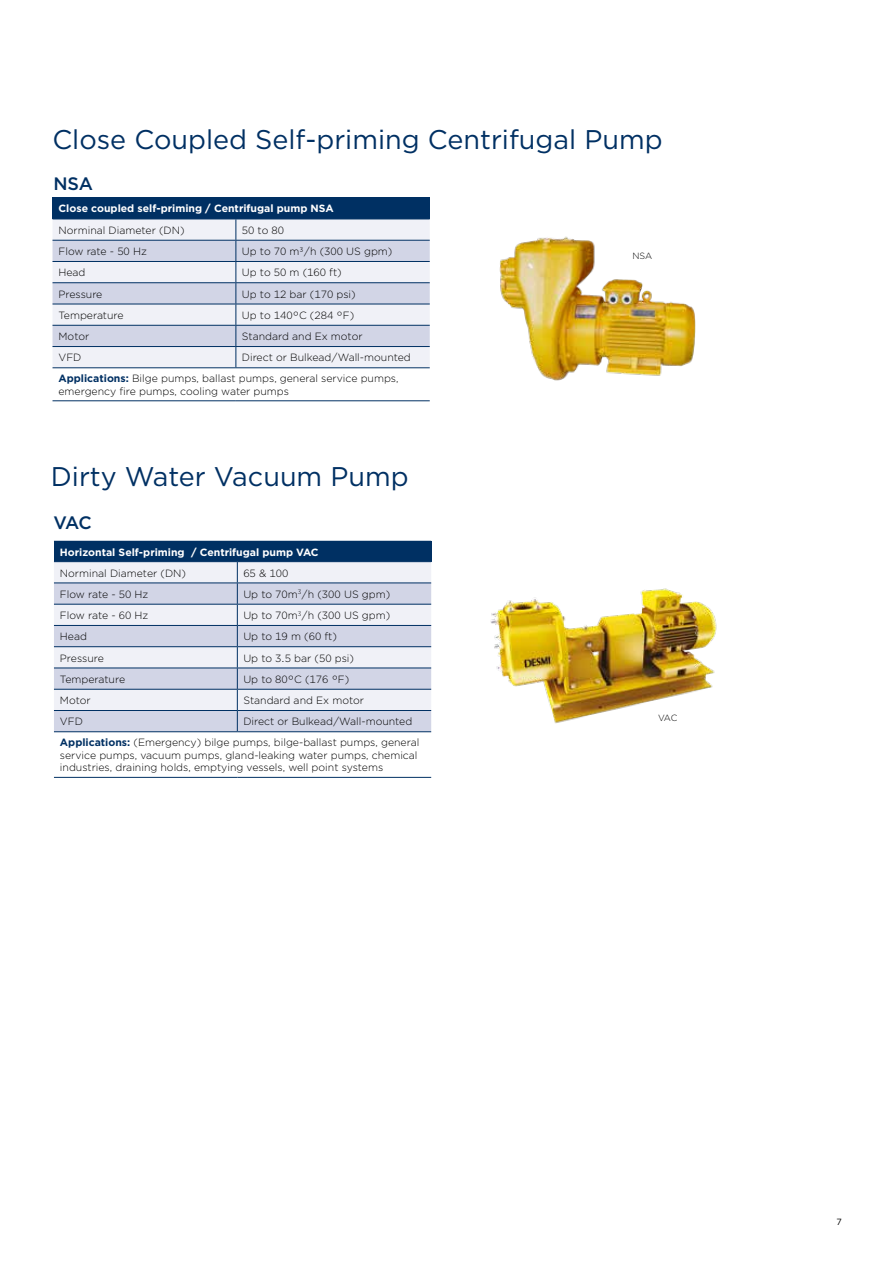
<style>
.page{position:relative;width:893px;height:1263px;background:#fff}
.page>*{position:absolute;margin:0;border:0;box-sizing:border-box;transform-origin:0 0}
.t1{font:27px "Gotham";color:#003063}
.t2{font:500 18px "Gotham";letter-spacing:-.03em;color:#003063}
.t3{font:300 10.5px/20.9px "Gotham";color:#000}
.t4{font:700 10.5px "Gotham";color:#fff}
.t5{font:300 9px "Gotham";letter-spacing:-.025em;color:#000}
.t6{font:9px "Gotham";color:#000}
.s1{font-weight:700;color:#003063}
</style>
<div class="page">
<img style="left:499px;top:236px;width:197px;height:145px">
<div style="left:53px;top:198px;width:377px;height:21px;background:#003063"></div>
<hr style="left:53px;top:197px;width:183px;height:1px;background:#003063">
<hr style="left:236px;top:197px;width:194px;height:1px;background:#003063">
<svg style="left:53px;top:219px;width:377px;height:148px"></svg>
<hr style="left:53px;top:367px;width:183px;height:1px;background:#003063">
<hr style="left:236px;top:367px;width:194px;height:1px;background:#003063">
<hr style="left:53px;top:400px;width:183px;height:1px;background:#003063">
<hr style="left:236px;top:400px;width:194px;height:1px;background:#003063">
<img style="left:490px;top:588px;width:227px;height:136px">
<div style="left:54px;top:541px;width:377px;height:21px;background:#003063"></div>
<div style="left:54px;top:562px;width:377px;height:20px;background:#f0f1f7"></div>
<svg style="left:54px;top:583px;width:377px;height:148px;fill:#d2d5e6"></svg>
<hr style="left:54px;top:582px;width:183px;height:1px;background:#003063">
<hr style="left:237px;top:582px;width:194px;height:1px;background:#003063">
<hr style="left:54px;top:604px;width:183px;height:1px;background:#003063">
<hr style="left:237px;top:604px;width:194px;height:1px;background:#003063">
<hr style="left:54px;top:625px;width:183px;height:1px;background:#003063">
<hr style="left:237px;top:625px;width:194px;height:1px;background:#003063">
<hr style="left:54px;top:646px;width:183px;height:1px;background:#003063">
<hr style="left:237px;top:646px;width:194px;height:1px;background:#003063">
<hr style="left:54px;top:668px;width:183px;height:1px;background:#003063">
<hr style="left:237px;top:668px;width:194px;height:1px;background:#003063">
<hr style="left:54px;top:689px;width:183px;height:1px;background:#003063">
<hr style="left:237px;top:689px;width:194px;height:1px;background:#003063">
<hr style="left:54px;top:710px;width:183px;height:1px;background:#003063">
<hr style="left:237px;top:710px;width:194px;height:1px;background:#003063">
<svg style="left:237px;top:562px;width:1px;height:169px"></svg>
<hr style="left:54px;top:731px;width:183px;height:1px;background:#003063">
<hr style="left:237px;top:731px;width:194px;height:1px;background:#003063">
<hr style="left:54px;top:777px;width:183px;height:1px;background:#003063">
<hr style="left:237px;top:777px;width:194px;height:1px;background:#003063">
<h1 class="t1" style="left:52px;top:122px;width:612px">Close Coupled Self-priming Centrifugal Pump</h1>
<h2 class="t2" style="left:53px;top:171px;width:41px">NSA</h2>
<p class="t4" style="left:59px;top:201px;width:277px">Close coupled self-priming / Centrifugal pump NSA</p>
<p class="t3" style="left:59px;top:219px;width:128px">Norminal Diameter (DN)</p>
<p class="t3" style="left:242px;top:219px;width:44px">50 to 80</p>
<p class="t3" style="left:59px;top:241px;width:90px">Flow rate - 50 Hz</p>
<p class="t3" style="left:242px;top:241px;width:152px">Up to 70 m3/h (300 US gpm)</p>
<p class="t3" style="left:59px;top:262px;width:29px">Head</p>
<p class="t3" style="left:242px;top:262px;width:101px">Up to 50 m (160 ft)</p>
<p class="t3" style="left:59px;top:283px;width:45px">Pressure</p>
<p class="t3" style="left:242px;top:283px;width:115px">Up to 12 bar (170 psi)</p>
<p class="t3" style="left:59px;top:304px;width:67px">Temperature</p>
<p class="t3" style="left:242px;top:304px;width:114px">Up to 140°C (284 °F)</p>
<p class="t3" style="left:59px;top:326px;width:32px">Motor</p>
<p class="t3" style="left:242px;top:326px;width:122px">Standard and Ex motor</p>
<p class="t3" style="left:59px;top:347px;width:24px">VFD</p>
<p class="t3" style="left:59px;top:347px;width:354px;text-indent:183px">Direct or Bulkead/Wall-mounted<br><span class="s1">Applications:</span> Bilge pumps, ballast pumps, general service pumps,</p>
<p class="t3" style="left:59px;top:380px;width:232px">emergency fire pumps, cooling water pumps</p>
<h1 class="t1" style="left:51px;top:459px;width:359px">Dirty Water Vacuum Pump</h1>
<h2 class="t2" style="left:53px;top:511px;width:40px">VAC</h2>
<p class="t4" style="left:60px;top:545px;width:260px">Horizontal Self-priming / Centrifugal pump VAC</p>
<p class="t3" style="left:60px;top:562px;width:128px">Norminal Diameter (DN)</p>
<p class="t3" style="left:243px;top:562px;width:47px">65 &amp; 100</p>
<p class="t3" style="left:60px;top:583px;width:90px">Flow rate - 50 Hz</p>
<p class="t3" style="left:243px;top:583px;width:148px">Up to 70m<sup>3</sup>/h (300 US gpm)</p>
<p class="t3" style="left:60px;top:605px;width:90px">Flow rate - 60 Hz</p>
<p class="t3" style="left:243px;top:605px;width:148px">Up to 70m<sup>3</sup>/h (300 US gpm)</p>
<p class="t3" style="left:60px;top:626px;width:29px">Head</p>
<p class="t3" style="left:243px;top:626px;width:95px">Up to 19 m (60 ft)</p>
<p class="t3" style="left:60px;top:647px;width:45px">Pressure</p>
<p class="t3" style="left:243px;top:647px;width:112px">Up to 3.5 bar (50 psi)</p>
<p class="t3" style="left:60px;top:668px;width:67px">Temperature</p>
<p class="t3" style="left:243px;top:668px;width:108px">Up to 80°C (176 °F)</p>
<p class="t3" style="left:60px;top:690px;width:32px">Motor</p>
<p class="t3" style="left:243px;top:690px;width:122px">Standard and Ex motor</p>
<p class="t3" style="left:60px;top:711px;width:24px">VFD</p>
<p class="t3" style="left:60px;top:711px;width:361px;text-indent:183px">Direct or Bulkead/Wall-mounted<br><span class="s1">Applications:</span> (Emergency) bilge pumps, bilge-ballast pumps, general</p>
<p class="t3" style="left:60px;top:748px;width:359px;line-height:12.6px">service pumps, vacuum pumps, gland-leaking water pumps, chemical industries, draining holds, emptying vessels, well point systems</p>
<p class="t5" style="left:632px;top:250px;width:21px">NSA</p>
<p class="t5" style="left:658px;top:712px;width:21px">VAC</p>
<p class="t6" style="left:837px;top:1216px;width:7px">7</p>
</div>
